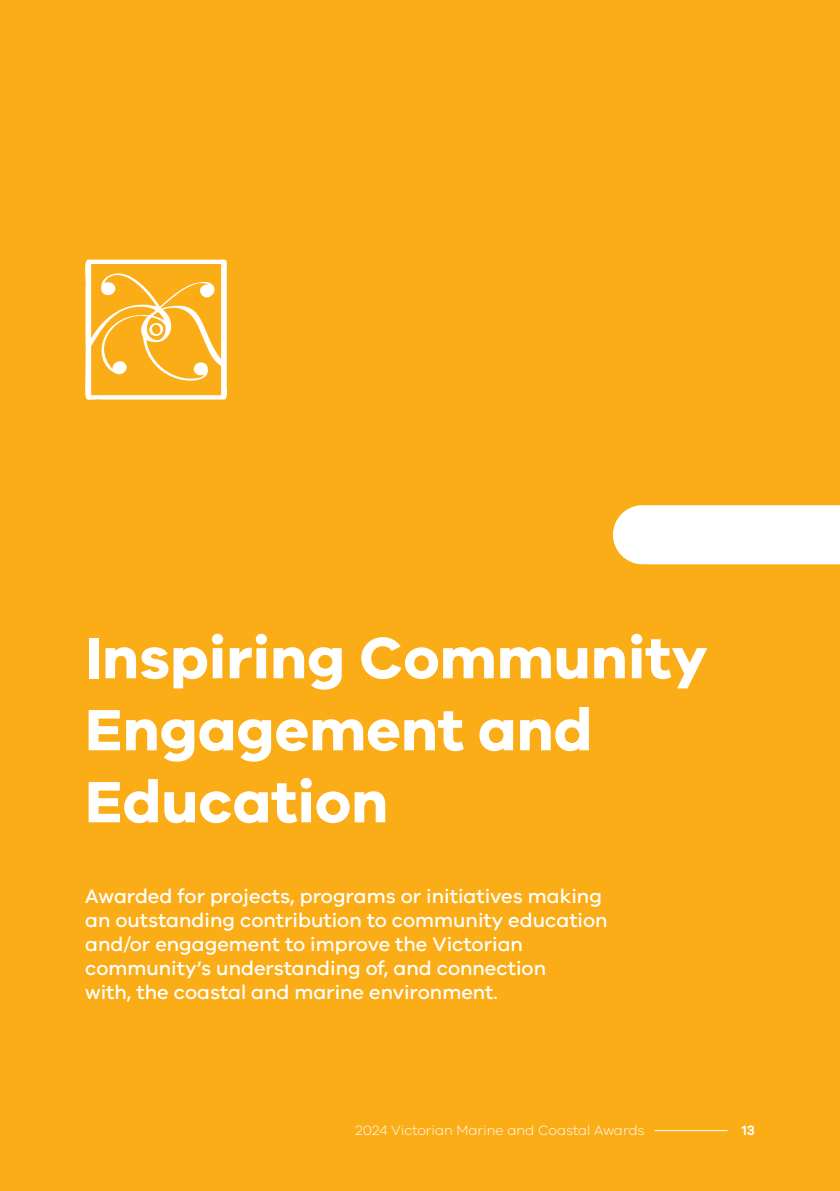
<style>
.page{position:relative;width:840px;height:1191px;background:#fff}
.page>*{position:absolute;margin:0;border:0;box-sizing:border-box;transform-origin:0 0}
.t1{font:700 60px/72px "VIC";color:#fff}
.t2{font:500 20px/24px "VIC";color:#fff}
.t3{font:300 14px "VIC";color:#fff}
.t4{font:600 14px "VIC";color:#fff}
</style>
<div class="page">
<div style="left:0;top:0;width:839px;height:1191px;background:#fbad18"></div>
<svg style="left:85px;top:259px;width:142px;height:141px"></svg>
<hr style="left:654px;top:1130px;width:72px;height:1px;background:#fff">
<div style="left:613px;top:505px;width:226px;height:59px;background:#fff"></div>
<h1 class="t1" style="left:85px;top:620px;width:623px">Inspiring Community<br>Engagement and<br>Education</h1>
<p class="t2" style="left:85px;top:883px;width:523px">Awarded for projects, programs or initiatives making an outstanding contribution to community education and/or engagement to improve the Victorian community’s understanding of, and connection<br>with, the coastal and marine environment.</p>
<p class="t3" style="left:355px;top:1122px;width:290px">2024 Victorian Marine and Coastal Awards</p>
<p class="t4" style="left:741px;top:1122px;width:15px">13</p>
</div>
